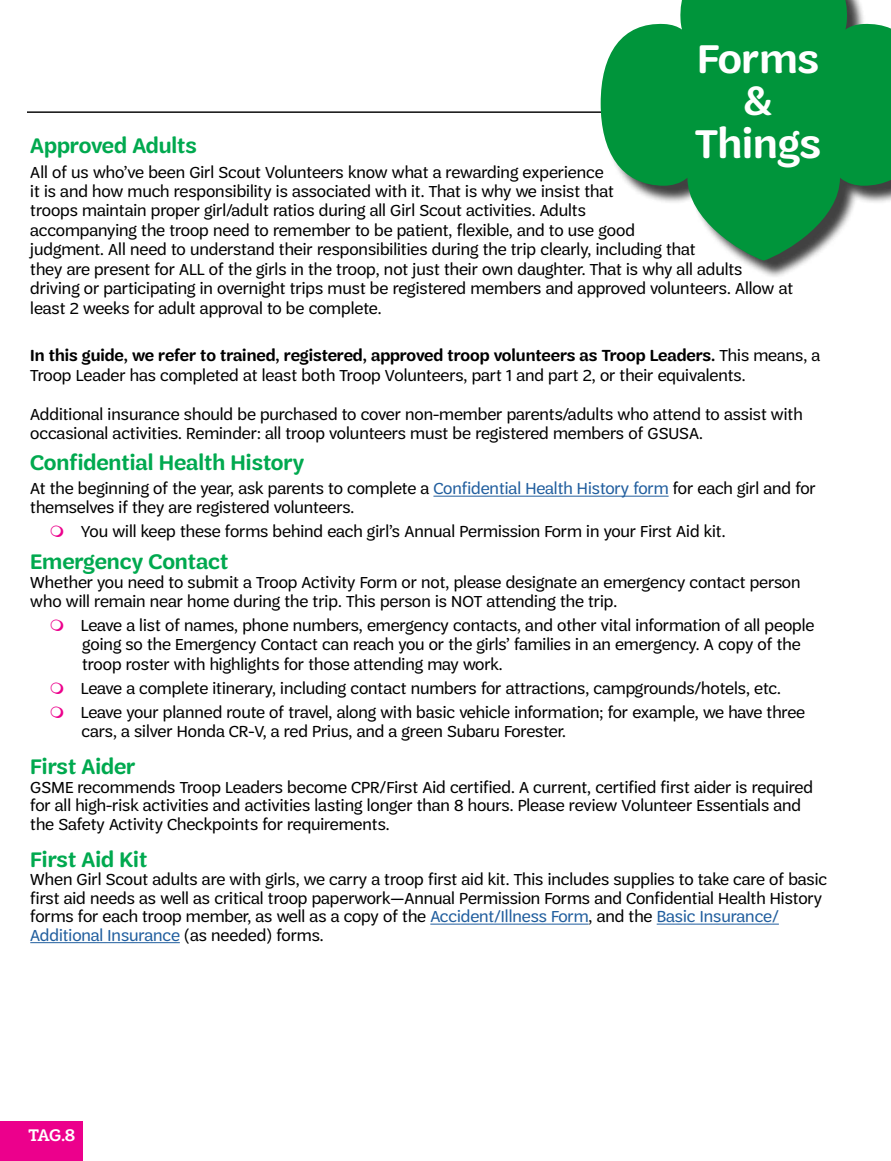
<style>
.page{position:relative;width:891px;height:1161px;background:#fff}
.page>*{position:absolute;margin:0;border:0;box-sizing:border-box;transform-origin:0 0}
.t1{font:600 42.75px/42.8px "Trefoil Sans";color:#fff;text-align:center}
.t2{font:600 22.5px "Trefoil Sans";color:#00a94f}
.t3{font:500 18px "Trefoil Slab";color:#fff}
.t4{font:17.1px/19.5px "Trefoil Sans";color:#000}
.s1{font-weight:600}
.s2{color:#215e9e}
</style>
<div class="page">
<hr style="left:27px;top:111px;width:603px;height:2px;background:#000">
<div style="left:603px;top:0;width:288px;height:279px;background:#000;opacity:.75"></div>
<svg style="left:601px;top:0;width:290px;height:261px;fill:#00953b"></svg>
<hr style="left:433px;top:496px;width:236px;height:1px;background:#215e9e">
<hr style="left:430px;top:924px;width:159px;height:1px;background:#215e9e">
<hr style="left:657px;top:924px;width:122px;height:1px;background:#215e9e">
<hr style="left:30px;top:942px;width:150px;height:1px;background:#215e9e">
<div style="left:0;top:1121px;width:82px;height:40px;background:#ec008c"></div>
<h1 class="t1" style="left:697px;top:37px;width:124px">Forms &amp;</h1>
<h2 class="t2" style="left:30px;top:133px;width:168px">Approved Adults</h2>
<h1 class="t1" style="left:695px;top:123px;width:128px">Things</h1>
<p class="t4" style="left:30px;top:162px;width:764px">All of us who’ve been Girl Scout Volunteers know what a rewarding experience<br>it is and how much responsibility is associated with it. That is why we insist that<br>troops maintain proper girl/adult ratios during all Girl Scout activities. Adults<br>accompanying the troop need to remember to be patient, flexible, and to use good<br>judgment. All need to understand their responsibilities during the trip clearly, including that<br>they are present for ALL of the girls in the troop, not just their own daughter. That is why all adults driving or participating in overnight trips must be registered members and approved volunteers. Allow at least 2 weeks for adult approval to be complete.</p>
<p class="t4" style="left:30px;top:346px;width:791px"><span class="s1">In this guide, we refer to trained, registered, approved troop volunteers as Troop Leaders.</span> This means, a<br>Troop Leader has completed at least both Troop Volunteers, part 1 and part 2, or their equivalents.</p>
<p class="t4" style="left:30px;top:404px;width:774px">Additional insurance should be purchased to cover non-member parents/adults who attend to assist with occasional activities. Reminder: all troop volunteers must be registered members of GSUSA.</p>
<h2 class="t2" style="left:30px;top:451px;width:276px">Confidential Health History</h2>
<p class="t4" style="left:30px;top:480px;width:787px;line-height:18.6px">At the beginning of the year, ask parents to complete a <span class="s2">Confidential Health History form</span> for each girl and for themselves if they are registered volunteers.</p>
<p class="t4" style="left:81px;top:522px;width:646px">You will keep these forms behind each girl’s Annual Permission Form in your First Aid kit.</p>
<h2 class="t2" style="left:30px;top:549px;width:200px">Emergency Contact</h2>
<p class="t4" style="left:30px;top:573px;width:772px;line-height:18.6px">Whether you need to submit a Troop Activity Form or not, please designate an emergency contact person who will remain near home during the trip. This person is NOT attending the trip.</p>
<p class="t4" style="left:81px;top:616px;width:735px">Leave a list of names, phone numbers, emergency contacts, and other vital information of all people going so the Emergency Contact can reach you or the girls’ families in an emergency. A copy of the troop roster with highlights for those attending may work.</p>
<p class="t4" style="left:81px;top:676px;width:726px;line-height:24.3px">Leave a complete itinerary, including contact numbers for attractions, campgrounds/hotels, etc.<br>Leave your planned route of travel, along with basic vehicle information; for example, we have three</p>
<p class="t4" style="left:82px;top:722px;width:486px">cars, a silver Honda CR-V, a red Prius, and a green Subaru Forester.</p>
<h2 class="t2" style="left:30px;top:754px;width:107px">First Aider</h2>
<p class="t4" style="left:30px;top:778px;width:784px;line-height:18.6px">GSME recommends Troop Leaders become CPR/First Aid certified. A current, certified first aider is required for all high-risk activities and activities lasting longer than 8 hours. Please review Volunteer Essentials and the Safety Activity Checkpoints for requirements.</p>
<h2 class="t2" style="left:30px;top:847px;width:119px">First Aid Kit</h2>
<p class="t4" style="left:30px;top:870px;width:798px;line-height:18.6px">When Girl Scout adults are with girls, we carry a troop first aid kit. This includes supplies to take care of basic first aid needs as well as critical troop paperwork—Annual Permission Forms and Confidential Health History forms for each troop member, as well as a copy of the <span class="s2">Accident/Illness Form</span>, and the <span class="s2">Basic Insurance/ Additional Insurance</span> (as needed) forms.</p>
<p class="t3" style="left:29px;top:1125px;width:48px">TAG.8</p>
</div>
